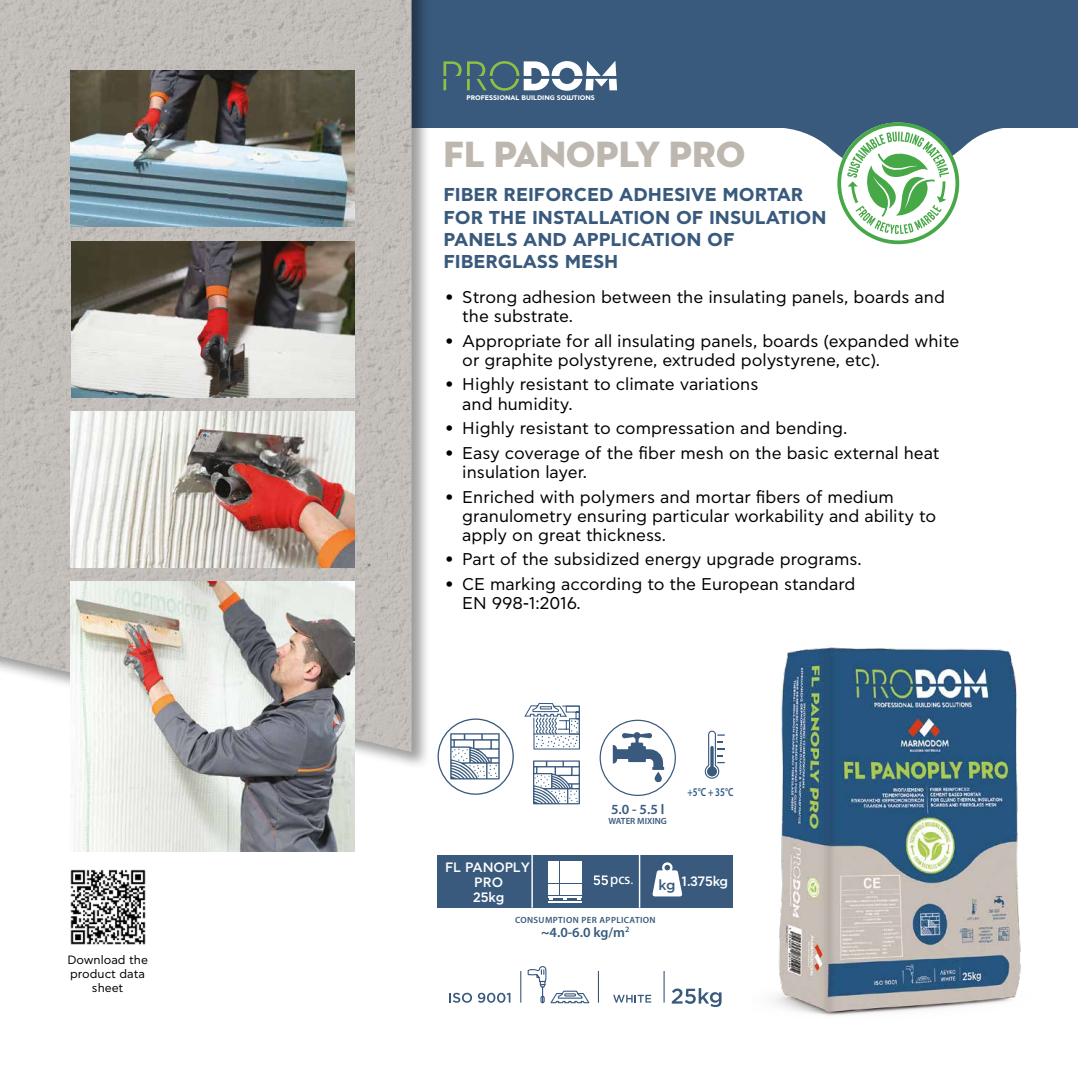
<style>
.page{position:relative;width:1078px;height:1078px;background:#fff}
.page>*{position:absolute;margin:0;border:0;box-sizing:border-box;transform-origin:0 0}
.t1{font:37.2px "Neutraface 2 Display Titling";color:#beb7af}
.t2{font:700 18.6px/22.4px "CF Asty Std";color:#395a7d}
.t3{font:17px/19px "CF Asty Std";color:#000}
.t4{font:500 14.2px "CF Asty Std";color:#395a7d}
.t5{font:600 14px "Myriad Pro";color:#395a7d}
.t6{font:14px "PF Catalog";color:#fff}
.t7{font:500 13.6px/15px "CF Asty Std";color:#fff;text-align:center}
.t8{font:12px/14px "CF Asty Std";color:#000;text-align:center}
.t9{font:600 11.8px "Myriad Pro";color:#2c5a82;scale:.77 1}
.t10{font:600 9px "Myriad Pro";letter-spacing:.04em;color:#395a7d}
.t11{font:600 9px "Myriad Pro";color:#395a7d}
.t12{font:700 6.6px "CF Asty Std";color:#fff}
.s1{font-family:"Minion Pro"}
</style>
<div class="page">
<div style="left:0;top:0;width:1077px;height:128px;background:#395a7d"></div>
<hr style="left:1077px;top:0;width:1px;height:128px;background:#395a7d">
<svg style="left:783px;top:128px;width:221px;height:47px"></svg>
<svg style="left:837px;top:122px;width:121px;height:122px"></svg>
<div style="left:0;top:0;width:431px;height:770px;background:#000;opacity:.4"></div>
<img style="left:0;top:0;width:411px;height:751px">
<img style="left:71px;top:71px;width:283px;height:156px">
<img style="left:71px;top:241px;width:283px;height:156px">
<img style="left:71px;top:411px;width:283px;height:156px">
<img style="left:71px;top:581px;width:283px;height:269px">
<svg style="left:533px;top:760px;width:47px;height:44px"></svg>
<svg style="left:524px;top:702px;width:56px;height:45px"></svg>
<svg style="left:450px;top:733px;width:49px;height:46px"></svg>
<div style="left:437px;top:718px;width:76px;height:76px;border:1px solid #395a7d;border-radius:50%"></div>
<img style="left:774px;top:647px;width:247px;height:369px">
<img style="left:70px;top:869px;width:76px;height:76px">
<div style="left:437px;top:854px;width:296px;height:53px;background:#395a7d"></div>
<svg style="left:593px;top:875px;width:15px;height:9px"></svg>
<svg style="left:652px;top:862px;width:30px;height:34px"></svg>
<hr style="left:531px;top:854px;width:1px;height:53px;background:#fff">
<hr style="left:638px;top:854px;width:2px;height:53px;background:#fff">
<hr style="left:663px;top:970px;width:1px;height:32px;background:#395a7d">
<hr style="left:597px;top:970px;width:2px;height:32px;background:#395a7d">
<svg style="left:613px;top:994px;width:38px;height:8px"></svg>
<hr style="left:520px;top:970px;width:1px;height:32px;background:#395a7d">
<svg style="left:527px;top:966px;width:63px;height:37px"></svg>
<svg style="left:671px;top:988px;width:50px;height:18px"></svg>
<svg style="left:449px;top:992px;width:23px;height:10px"></svg>
<svg style="left:478px;top:992px;width:32px;height:10px"></svg>
<div style="left:599px;top:719px;width:76px;height:76px;border:1px solid #395a7d;border-radius:50%"></div>
<svg style="left:612px;top:731px;width:52px;height:51px"></svg>
<svg style="left:704px;top:730px;width:20px;height:49px"></svg>
<svg style="left:443px;top:61px;width:18px;height:29px"></svg>
<svg style="left:467px;top:61px;width:150px;height:30px"></svg>
<div style="left:548px;top:860px;width:10px;height:11px;background:#fff"></div>
<div style="left:560px;top:860px;width:10px;height:11px;background:#fff"></div>
<div style="left:571px;top:860px;width:11px;height:11px;background:#fff"></div>
<div style="left:571px;top:872px;width:11px;height:10px;background:#fff"></div>
<div style="left:560px;top:872px;width:10px;height:10px;background:#fff"></div>
<div style="left:548px;top:872px;width:10px;height:10px;background:#fff"></div>
<div style="left:571px;top:884px;width:11px;height:10px;background:#fff"></div>
<div style="left:560px;top:884px;width:10px;height:10px;background:#fff"></div>
<div style="left:548px;top:884px;width:10px;height:10px;background:#fff"></div>
<hr style="left:548px;top:895px;width:34px;height:2px;background:#fff">
<hr style="left:548px;top:900px;width:34px;height:2px;background:#fff">
<p class="t8" style="left:67px;top:952px;width:82px">Download the product data sheet</p>
<p class="t12" style="left:466px;top:94px;width:130px">PROFESSIONAL BUILDING SOLUTIONS</p>
<h1 class="t1" style="left:443px;top:131px;width:303px">FL PANOPLY PRO</h1>
<p class="t2" style="left:443px;top:185px;width:384px">FIBER REIFORCED ADHESIVE MORTAR<br>FOR THE INSTALLATION OF INSULATION<br>PANELS AND APPLICATION OF<br>FIBERGLASS MESH</p>
<p class="t3" style="left:462px;top:288px;width:484px;text-indent:-17px">• Strong adhesion between the insulating panels, boards and the substrate.</p>
<p class="t3" style="left:462px;top:332px;width:498px;text-indent:-17px">• Appropriate for all insulating panels, boards (expanded white or graphite polystyrene, extruded polystyrene, etc).</p>
<p class="t3" style="left:462px;top:375px;width:297px;text-indent:-17px">• Highly resistant to climate variations and humidity.</p>
<p class="t3" style="left:445px;top:419px;width:403px">• Highly resistant to compressation and bending.</p>
<p class="t3" style="left:462px;top:444px;width:478px;text-indent:-17px">• Easy coverage of the fiber mesh on the basic external heat insulation layer.</p>
<p class="t3" style="left:462px;top:487px;width:475px;text-indent:-17px">• Enriched with polymers and mortar fibers of medium granulometry ensuring particular workability and ability to apply on great thickness.</p>
<p class="t3" style="left:445px;top:550px;width:418px">• Part of the subsidized energy upgrade programs.</p>
<p class="t3" style="left:462px;top:575px;width:394px;text-indent:-17px">• CE marking according to the European standard<br>EN 998-1:2016.</p>
<p class="t7" style="left:445px;top:860px;width:86px">FL PANOPLY<br>PRO<br>25kg</p>
<p class="t5" style="left:611px;top:800px;width:55px">5.0 - 5.5 l</p>
<p class="t11" style="left:608px;top:815px;width:60px">WATER MIXING</p>
<p class="t9" style="left:687px;top:784px;width:61px">+5°C + 35°C</p>
<p class="t6" style="left:610px;top:871px;width:25px">pcs<span class="s1">.</span></p>
<p class="t7" style="left:681px;top:874px;width:48px">1.375kg</p>
<p class="t4" style="left:658px;top:877px;width:19px">kg</p>
<p class="t10" style="left:515px;top:914px;width:142px">CONSUMPTION PER APPLICATION</p>
<p class="t5" style="left:541px;top:923px;width:90px">~4.0-6.0 kg/m<sup>2</sup></p>
</div>
